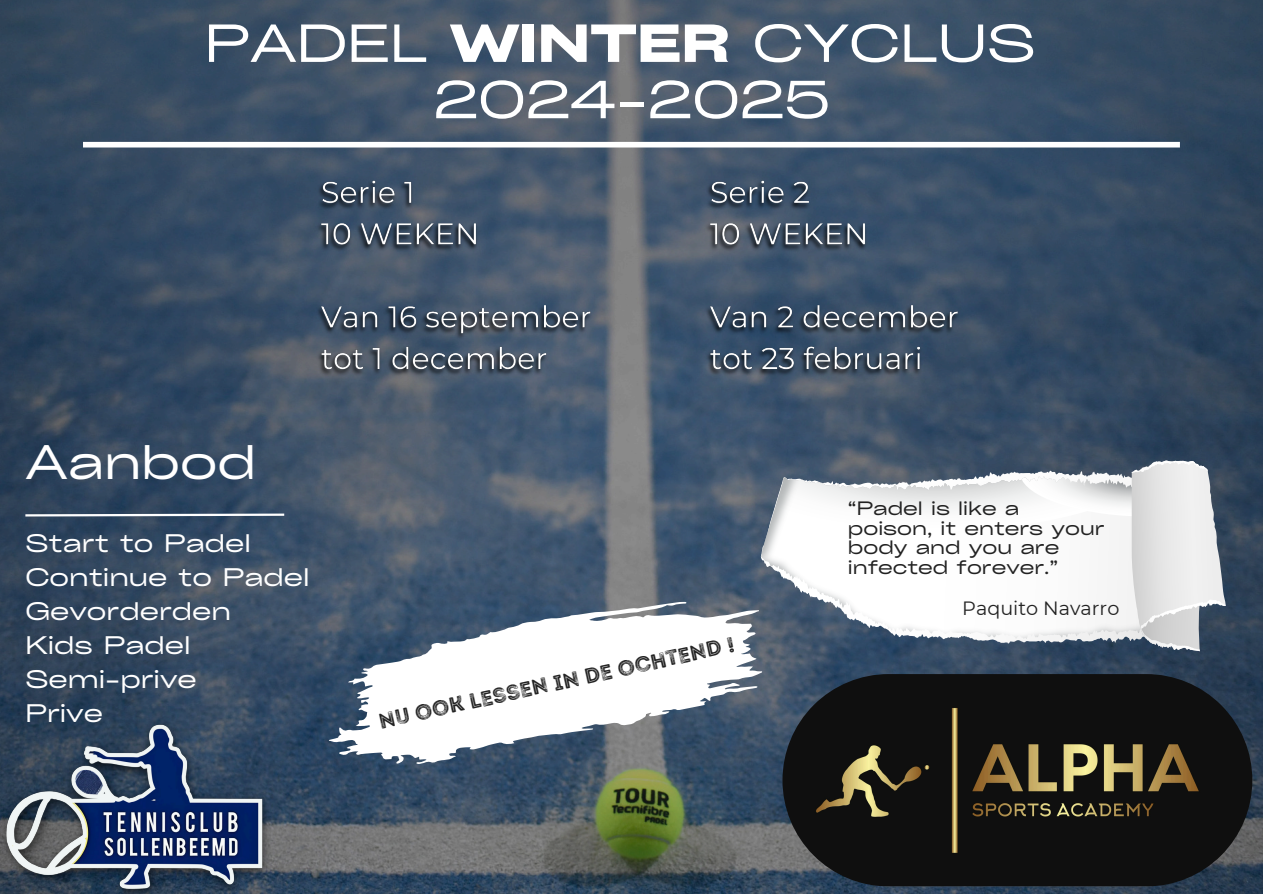
<style>
.page{position:relative;width:1263px;height:894px;background:#fff}
.page>*{position:absolute;margin:0;border:0;box-sizing:border-box;transform-origin:0 0}
.t1{font:51.15px/56.2px "Cy Grotesk Grand";color:#fff;text-align:center}
.t2{font:46.35px "Cy Grotesk Grand";color:#fff}
.t3{font:24.3px/34px "Cy Grotesk Grand";color:#fff}
.t4{font:21.6px "Intro Rust G Base 2 Line";color:#222}
.t5{font:19.2px "Montserrat";color:#222}
.t6{font:18.6px/19.6px "Cy Grotesk Grand";color:#222}
.s1{font-weight:700}
</style>
<div class="page">
<img style="left:0;top:0;width:1263px;height:893px">
<svg style="left:23px;top:512px;width:263px;height:5px"></svg>
<div style="left:83px;top:142px;width:1097px;height:5px;background:#fff"></div>
<img style="left:782px;top:674px;width:470px;height:212px">
<img style="left:0;top:719px;width:272px;height:174px">
<svg style="left:761px;top:473px;width:23px;height:168px;background:#7f8b98"></svg>
<svg style="left:784px;top:460px;width:442px;height:191px"></svg>
<svg style="left:322px;top:597px;width:445px;height:171px"></svg>
<img style="left:312px;top:174px;width:284px;height:208px">
<img style="left:701px;top:174px;width:262px;height:208px">
<p class="t1" style="left:205px;top:13px;width:833px">PADEL <span class="s1">WINTER</span> CYCLUS<br>2024-2025</p>
<p class="t2" style="left:25px;top:432px;width:232px">Aanbod</p>
<p class="t3" style="left:25px;top:525px;width:286px">Start to Padel<br>Continue to Padel<br>Gevorderden<br>Kids Padel<br>Semi-prive<br>Prive</p>
<p class="t4" style="left:376px;top:707px;width:365px;rotate:-12deg">Nu ook lessen in de ochtend !</p>
<h4 class="t6" style="left:848px;top:497px;width:258px">“Padel is like a poison, it enters your body and you are infected forever.”</h4>
<p class="t5" style="left:962px;top:596px;width:159px">Paquito Navarro</p>
</div>
